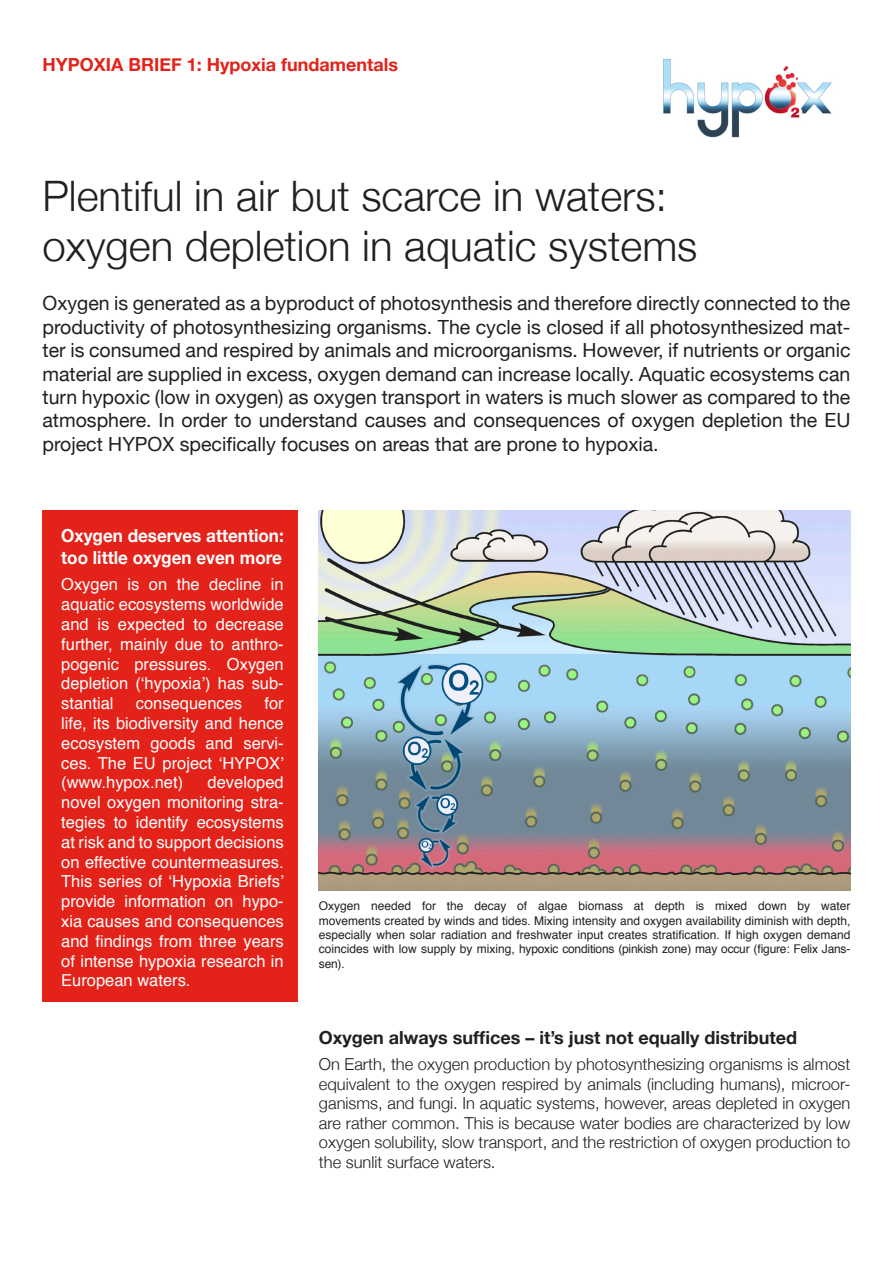
<style>
.page{position:relative;width:893px;height:1263px;background:#fff}
.page>*{position:absolute;margin:0;border:0;box-sizing:border-box;transform-origin:0 0}
.t1{font:300 42px/50.4px "Helvetica Neue";color:#231f20}
.t2{font:19.5px/23.4px "Helvetica Neue";color:#231f20;text-align:justify}
.t3{font:700 18px "Helvetica Neue";color:#231f20}
.t4{font:700 18px/22.5px "Helvetica Neue";color:#fff;scale:.95 1}
.t5{font:700 18px "Helvetica Neue";color:#e32219}
.t6{font:16.5px/19.8px "Helvetica";color:#fff;text-align:justify}
.t7{font:300 16.5px/19.5px "Helvetica Neue";color:#231f20;text-align:justify}
.t8{font:12px/14.4px "Helvetica";letter-spacing:-.015em;color:#231f20;text-align:justify}
</style>
<div class="page">
<img style="left:663px;top:58px;width:169px;height:80px">
<div style="left:43px;top:510px;width:255px;height:491px;background:#e32219"></div>
<img style="left:319px;top:510px;width:531px;height:380px">
<p class="t5" style="left:43px;top:53px;width:357px">HYPOXIA BRIEF 1: Hypoxia fundamentals</p>
<h1 class="t1" style="left:43px;top:170px;width:656px">Plentiful in air but scarce in waters: oxygen depletion in aquatic systems</h1>
<p class="t2" style="left:43px;top:291px;width:809px">Oxygen is generated as a byproduct of photosynthesis and therefore directly connected to the productivity of photosynthesizing organisms. The cycle is closed if all photosynthesized mat&shy;ter is consumed and respired by animals and microorganisms. However, if nutrients or organic material are supplied in excess, oxygen demand can increase locally. Aquatic ecosystems can turn hypoxic (low in oxygen) as oxygen transport in waters is much slower as compared to the atmosphere. In order to understand causes and consequences of oxygen depletion the EU project HYPOX specifically focuses on areas that are prone to hypoxia.</p>
<p class="t4" style="left:61px;top:524px;width:236px">Oxygen deserves attention: too little oxygen even more</p>
<p class="t6" style="left:61px;top:575px;width:224px">Oxygen is on the decline in aquatic ecosystems worldwide and is expected to decrease further, mainly due to anthro&shy;pogenic pressures. Oxygen depletion (‘hypoxia’) has sub&shy;stantial</p>
<p class="t6" style="left:61px;top:694px;width:224px;text-indent:203px">for life, its biodiversity and hence ecosystem goods and servi&shy;ces. The EU project ‘HYPOX’ (www.hypox.net)</p>
<p class="t6" style="left:136px;top:694px;width:108px">consequences</p>
<p class="t6" style="left:61px;top:773px;width:224px;text-indent:146px">developed novel oxygen monitoring stra&shy;tegies to identify ecosystems at risk and to support decisions on effective countermeasures.<br>This series of ‘Hypoxia Briefs’ provide information on hypo&shy;xia causes and consequences and findings from three years of intense hypoxia research in European waters.</p>
<p class="t8" style="left:319px;top:899px;width:533px">Oxygen needed for the decay of algae biomass at depth is mixed down by water movements created by winds and tides. Mixing intensity and oxygen availability diminish with depth, especially when solar radiation and freshwater input creates stratification. If high oxygen demand coincides with low supply by mixing, hypoxic conditions (pinkish zone) may occur (figure: Felix Jans&shy;sen).</p>
<p class="t3" style="left:319px;top:1026px;width:480px">Oxygen always suffices – it’s just not equally distributed</p>
<p class="t7" style="left:319px;top:1054px;width:533px">On Earth, the oxygen production by photosynthesizing organisms is almost equivalent to the oxygen respired by animals (including humans), microor&shy;ganisms, and fungi. In aquatic systems, however, areas depleted in oxygen are rather common. This is because water bodies are characterized by low oxygen solubility, slow transport, and the restriction of oxygen production to the sunlit surface waters.</p>
</div>
